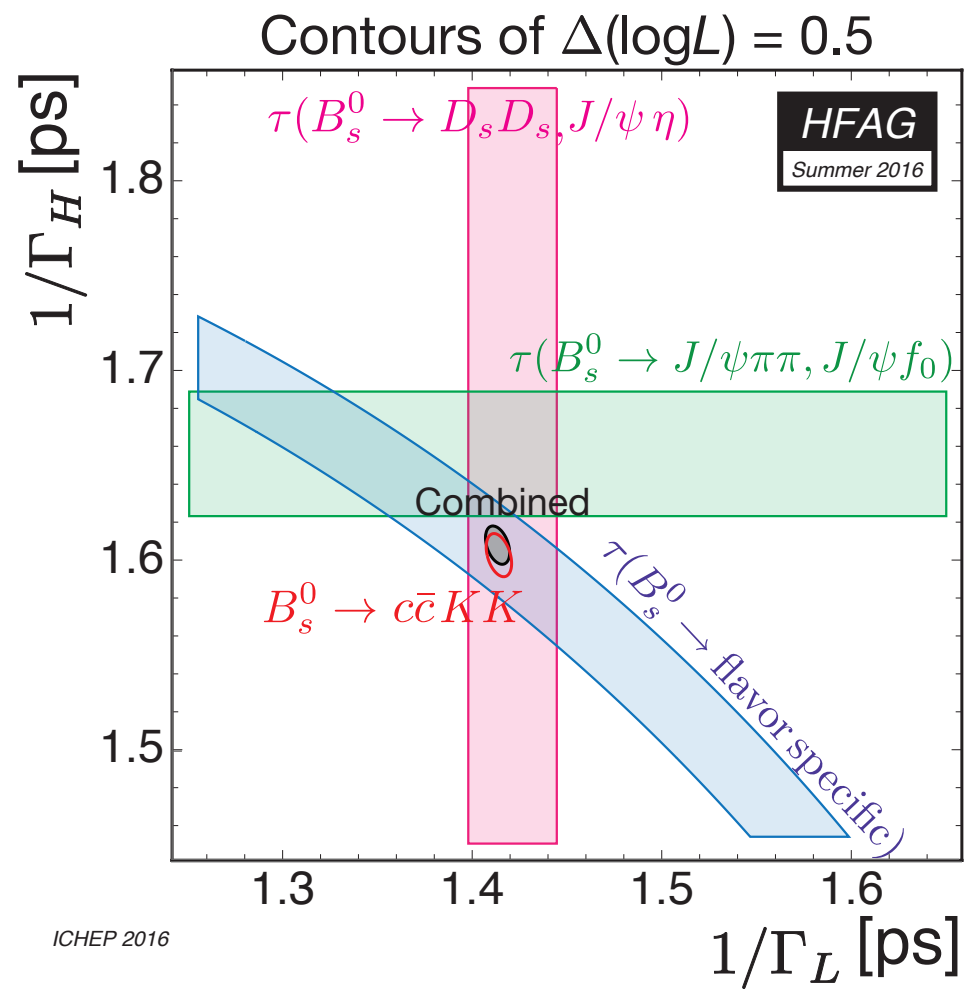
<style>
.page{position:relative;width:978px;height:995px;background:#fff}
.page>*{position:absolute;margin:0;border:0;box-sizing:border-box;transform-origin:0 0}
.t1{font:65.7px "Helvetica";color:#231f20}
.t2{font:54px "Helvetica Neue";color:#231f20}
.t3{font:46.8px "Helvetica";color:#231f20}
.t4{font:italic 41.7px "Helvetica";color:#fff}
.t5{font:37.8px "Helvetica Neue";color:#231f20}
.t6{font:italic 21px "Helvetica";color:#231f20}
.s1{font-style:italic}
</style>
<div class="page">
<div style="left:469px;top:88px;width:88px;height:755px;background:#fcd9e8"></div>
<div style="left:189px;top:390px;width:757px;height:125px;background:#d9f1e4"></div>
<svg style="left:195px;top:313px;width:658px;height:527px"></svg>
<svg style="left:30px;top:304px;width:42px;height:21px"></svg>
<svg style="left:25px;top:189px;width:62px;height:108px"></svg>
<svg style="left:713px;top:932px;width:22px;height:41px"></svg>
<svg style="left:742px;top:926px;width:97px;height:62px"></svg>
<hr style="left:960px;top:70px;width:3px;height:790px;background:#231f20">
<hr style="left:172px;top:69px;width:789px;height:3px;background:#231f20">
<hr style="left:170px;top:70px;width:3px;height:790px;background:#231f20">
<hr style="left:172px;top:858px;width:789px;height:3px;background:#231f20">
<svg style="left:471px;top:850px;width:2px;height:10px"></svg>
<svg style="left:471px;top:71px;width:2px;height:9px"></svg>
<svg style="left:510px;top:352px;width:21px;height:19px"></svg>
<svg style="left:537px;top:333px;width:63px;height:49px"></svg>
<svg style="left:618px;top:349px;width:39px;height:22px"></svg>
<svg style="left:675px;top:338px;width:136px;height:44px"></svg>
<svg style="left:823px;top:339px;width:111px;height:43px"></svg>
<svg style="left:941px;top:339px;width:20px;height:43px"></svg>
<svg style="left:268px;top:111px;width:22px;height:21px"></svg>
<svg style="left:297px;top:91px;width:66px;height:52px"></svg>
<svg style="left:383px;top:108px;width:40px;height:24px"></svg>
<svg style="left:441px;top:100px;width:51px;height:38px"></svg>
<svg style="left:498px;top:100px;width:51px;height:38px;background:#f9b2d7"></svg>
<svg style="left:603px;top:541px;width:301px;height:319px"></svg>
<svg style="left:264px;top:581px;width:51px;height:52px"></svg>
<svg style="left:335px;top:598px;width:40px;height:24px"></svg>
<svg style="left:562px;top:15px;width:40px;height:39px"></svg>
<div style="left:780px;top:95px;width:154px;height:56px;background:#231f20"></div>
<div style="left:777px;top:91px;width:160px;height:101px;border:6px solid #231f20"></div>
<svg style="left:441px;top:514px;width:81px;height:108px;background:#d2b7c7"></svg>
<hr style="left:172px;top:858px;width:786px;height:1px;background:#676666">
<hr style="left:171px;top:72px;width:2px;height:787px;background:#676666">
<svg style="left:557px;top:132px;width:5px;height:13px"></svg>
<svg style="left:570px;top:98px;width:72px;height:44px"></svg>
<svg style="left:653px;top:98px;width:35px;height:44px"></svg>
<svg style="left:418px;top:593px;width:17px;height:1px"></svg>
<svg style="left:394px;top:600px;width:40px;height:22px"></svg>
<hr style="left:172px;top:69px;width:1px;height:790px;background:#676666">
<hr style="left:171px;top:860px;width:790px;height:2px;background:#676666">
<svg style="left:171px;top:749px;width:11px;height:2px"></svg>
<h1 class="t1" style="left:-8px;top:177px;width:107px;rotate:-90deg">[ps]</h1>
<p class="t3" style="left:99px;top:141px;width:67px">1.8</p>
<p class="t3" style="left:99px;top:330px;width:67px">1.7</p>
<p class="t3" style="left:99px;top:520px;width:67px">1.6</p>
<p class="t3" style="left:99px;top:709px;width:67px">1.5</p>
<p class="t6" style="left:51px;top:922px;width:118px">ICHEP 2016</p>
<p class="t2" style="left:259px;top:-4px;width:616px">Contours of (log<span class="s1">L</span>) = 0.5</p>
<p class="t5" style="left:415px;top:474px;width:177px">Combined</p>
<p class="t4" style="left:799px;top:90px;width:117px">HFAG</p>
<p class="t6" style="left:790px;top:153px;width:133px">Summer 2016</p>
<p class="t3" style="left:250px;top:851px;width:67px">1.3</p>
<p class="t3" style="left:439px;top:851px;width:67px">1.4</p>
<p class="t3" style="left:629px;top:851px;width:67px">1.5</p>
<p class="t3" style="left:818px;top:851px;width:67px">1.6</p>
<h1 class="t1" style="left:856px;top:889px;width:107px">[ps]</h1>
</div>
